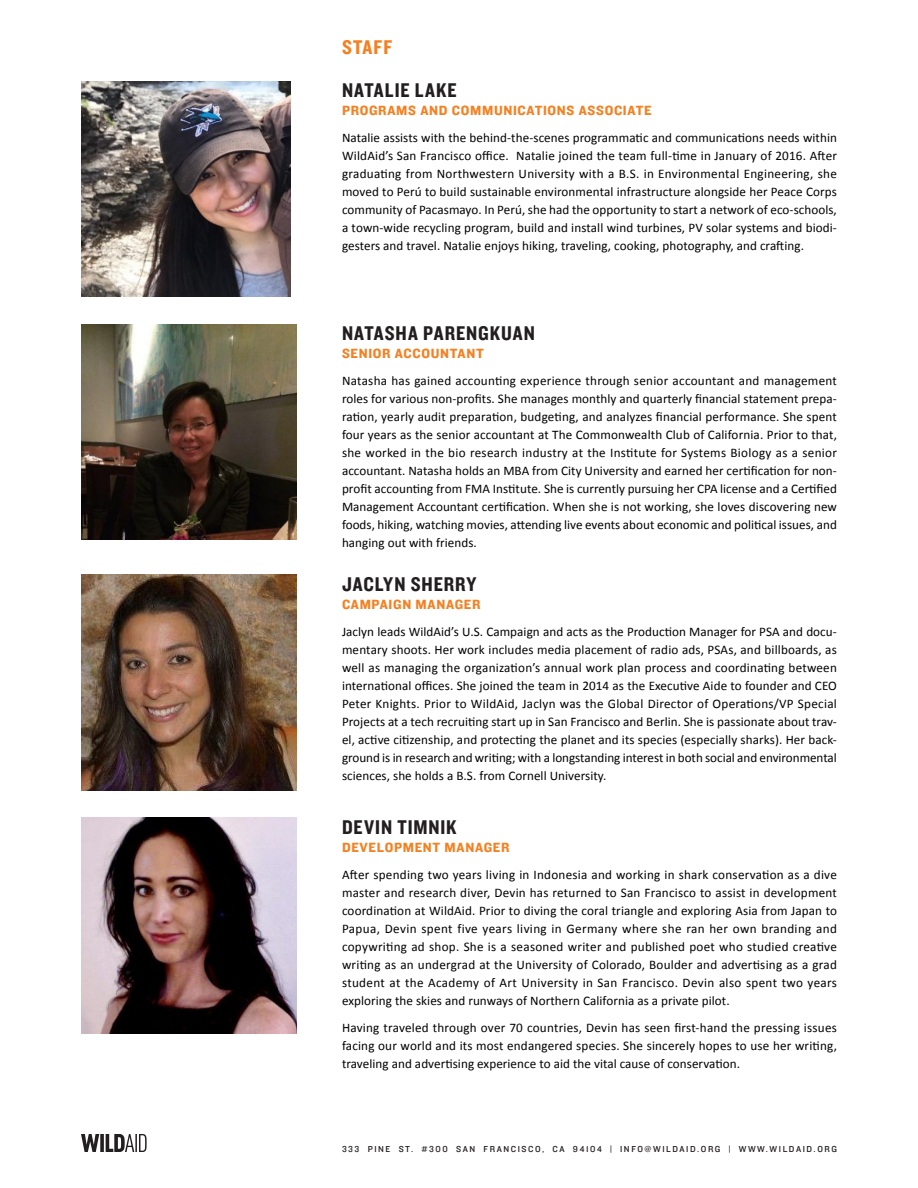
<style>
.page{position:relative;width:918px;height:1188px;background:#fff}
.page>*{position:absolute;margin:0;border:0;box-sizing:border-box;transform-origin:0 0}
.SubHeader_01{font:20.7px "Knockout 50 Welterweight";letter-spacing:.04em;color:#231f20}
.SubHeader_01-2{font:20.7px "Knockout 50 Welterweight";letter-spacing:.05em;color:#f58021}
.SubHeader_01-3{font:13.8px "Knockout 51 Middleweight";letter-spacing:.05em;color:#f58021}
.Body_1{font:13.2px/18px "Calibri";letter-spacing:.005em;color:#000001;text-align:justify}
.t1{font:9px "Knockout 31 Junior Middlewt";letter-spacing:.175em;color:#231f20}
</style>
<div class="page">
<svg style="left:81px;top:1134px;width:18px;height:18px"></svg>
<svg style="left:100px;top:1134px;width:4px;height:18px"></svg>
<svg style="left:106px;top:1134px;width:41px;height:18px"></svg>
<img style="left:81px;top:81px;width:209px;height:216px">
<img style="left:81px;top:324px;width:216px;height:216px">
<img style="left:81px;top:574px;width:216px;height:216px">
<img style="left:81px;top:818px;width:216px;height:216px">
<p class="SubHeader_01-2" style="left:342px;top:33px;width:52px">STAFF</p>
<p class="SubHeader_01" style="left:342px;top:77px;width:116px">NATALIE LAKE</p>
<p class="SubHeader_01-3" style="left:342px;top:102px;width:311px">PROGRAMS AND COMMUNICATIONS ASSOCIATE</p>
<p class="Body_1" style="left:342px;top:128px;width:497px">Natalie assists with the behind-the-scenes programmatic and communications needs within WildAid’s San Francisco office. Natalie joined the team full-time in January of 2016. After graduating from Northwestern University with a B.S. in Environmental Engineering, she moved to Perú to build sustainable environmental infrastructure alongside her Peace Corps community of Pacasmayo. In Perú, she had the opportunity to start a network of eco-schools, a town-wide recycling program, build and install wind turbines, PV solar systems and biodi&shy;gesters and travel. Natalie enjoys hiking, traveling, cooking, photography, and crafting.</p>
<p class="SubHeader_01" style="left:342px;top:320px;width:195px">NATASHA PARENGKUAN</p>
<p class="SubHeader_01-3" style="left:342px;top:345px;width:143px">SENIOR ACCOUNTANT</p>
<p class="Body_1" style="left:342px;top:371px;width:497px">Natasha has gained accounting experience through senior accountant and management roles for various non-profits. She manages monthly and quarterly financial statement prepa&shy;ration, yearly audit preparation, budgeting, and analyzes financial performance. She spent four years as the senior accountant at The Commonwealth Club of California. Prior to that, she worked in the bio research industry at the Institute for Systems Biology as a senior accountant. Natasha holds an MBA from City University and earned her certification for non&shy;profit accounting from FMA Institute. She is currently pursuing her CPA license and a Certified Management Accountant certification. When she is not working, she loves discovering new foods, hiking, watching movies, attending live events about economic and political issues, and hanging out with friends.</p>
<p class="SubHeader_01" style="left:342px;top:570px;width:136px">JACLYN SHERRY</p>
<p class="SubHeader_01-3" style="left:342px;top:595px;width:140px">CAMPAIGN MANAGER</p>
<p class="Body_1" style="left:342px;top:622px;width:497px">Jaclyn leads WildAid’s U.S. Campaign and acts as the Production Manager for PSA and docu&shy;mentary shoots. Her work includes media placement of radio ads, PSAs, and billboards, as well as managing the organization’s annual work plan process and coordinating between international offices. She joined the team in 2014 as the Executive Aide to founder and CEO Peter Knights. Prior to WildAid, Jaclyn was the Global Director of Operations/VP Special Projects at a tech recruiting start up in San Francisco and Berlin. She is passionate about trav&shy;el, active citizenship, and protecting the planet and its species (especially sharks). Her back&shy;ground is in research and writing; with a longstanding interest in both social and environmental sciences, she holds a B.S. from Cornell University.</p>
<p class="SubHeader_01" style="left:342px;top:813px;width:116px">DEVIN TIMNIK</p>
<p class="SubHeader_01-3" style="left:342px;top:838px;width:169px">DEVELOPMENT MANAGER</p>
<p class="Body_1" style="left:342px;top:865px;width:497px">After spending two years living in Indonesia and working in shark conservation as a dive master and research diver, Devin has returned to San Francisco to assist in development coordination at WildAid. Prior to diving the coral triangle and exploring Asia from Japan to Papua, Devin spent five years living in Germany where she ran her own branding and copywriting ad shop. She is a seasoned writer and published poet who studied creative writing as an undergrad at the University of Colorado, Boulder and advertising as a grad student at the Academy of Art University in San Francisco. Devin also spent two years exploring the skies and runways of Northern California as a private pilot.</p>
<p class="Body_1" style="left:342px;top:1018px;width:496px">Having traveled through over 70 countries, Devin has seen first-hand the pressing issues facing our world and its most endangered species. She sincerely hopes to use her writing, traveling and advertising experience to aid the vital cause of conservation.</p>
<p class="t1" style="left:342px;top:1143px;width:496px">333 PINE ST. #300 SAN FRANCISCO, CA 94104 | INFO@WILDAID.ORG | WWW.WILDAID.ORG</p>
</div>
